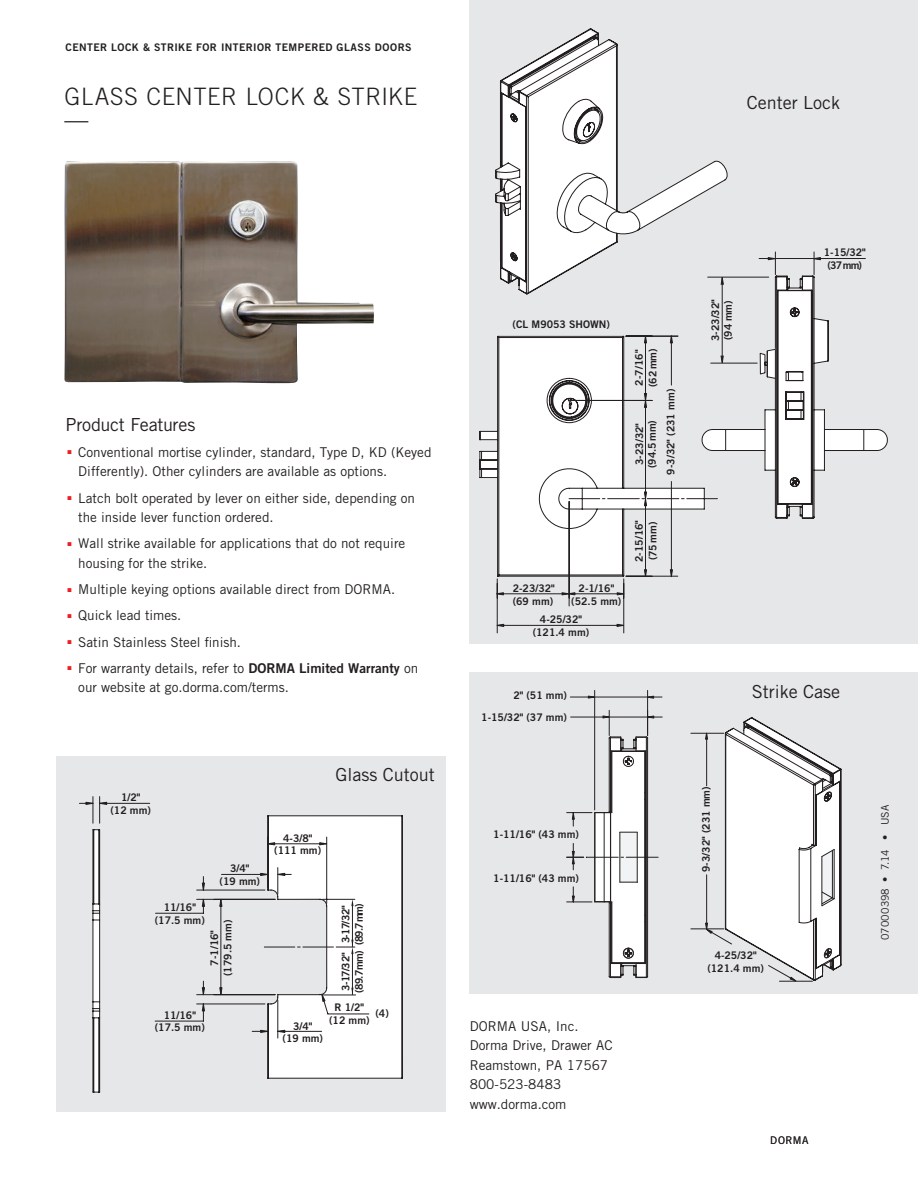
<style>
.page{position:relative;width:918px;height:1188px;background:#fff}
.page>*{position:absolute;margin:0;border:0;box-sizing:border-box;transform-origin:0 0}
.t1{font:300 24px "Trade Gothic LT Std";letter-spacing:.02em;color:#231f20}
.t2{font:24px "Trade Gothic LT Std";color:#231f20}
.t3{font:18px "Trade Gothic LT Std";color:#231f20}
.t4{font:13.5px/19.5px "Trade Gothic LT Std";color:#231f20}
.t5{font:10.5px/12.6px "Trade Gothic LT Std Bd 2";color:#231f20;text-align:center}
.t6{font:10.5px "Trade Gothic LT Std Bd 2";letter-spacing:.04em;color:#231f20}
.t7{font:10.5px "Trade Gothic LT Std";letter-spacing:.015em;color:#231f20}
.s1{font-family:"Trade Gothic LT Std Bd 2"}
</style>
<div class="page">
<div style="left:470px;top:672px;width:448px;height:322px;background:#e6e7e9"></div>
<div style="left:470px;top:0;width:448px;height:643px;background:#e6e7e9"></div>
<div style="left:56px;top:756px;width:390px;height:355px;background:#e6e7e9"></div>
<img style="left:64px;top:161px;width:310px;height:223px">
<hr style="left:626px;top:857px;width:32px;height:1px;background:#231f20">
<hr style="left:647px;top:690px;width:1px;height:46px;background:#231f20">
<hr style="left:594px;top:690px;width:1px;height:120px;background:#231f20">
<hr style="left:570px;top:697px;width:92px;height:1px;background:#231f20">
<hr style="left:571px;top:717px;width:91px;height:1px;background:#231f20">
<svg style="left:588px;top:696px;width:9px;height:3px"></svg>
<svg style="left:645px;top:696px;width:9px;height:3px"></svg>
<svg style="left:567px;top:710px;width:87px;height:268px"></svg>
<hr style="left:691px;top:929px;width:33px;height:1px;background:#231f20">
<hr style="left:691px;top:733px;width:33px;height:1px;background:#231f20">
<svg style="left:704px;top:717px;width:138px;height:265px"></svg>
<svg style="left:479px;top:335px;width:200px;height:243px"></svg>
<hr style="left:671px;top:481px;width:1px;height:96px;background:#231f20">
<hr style="left:645px;top:503px;width:1px;height:74px;background:#231f20">
<hr style="left:497px;top:583px;width:1px;height:50px;background:#231f20">
<hr style="left:624px;top:583px;width:1px;height:50px;background:#231f20">
<hr style="left:569px;top:502px;width:1px;height:104px;background:#231f20">
<svg style="left:670px;top:569px;width:3px;height:8px"></svg>
<svg style="left:644px;top:569px;width:3px;height:8px"></svg>
<svg style="left:499px;top:31px;width:389px;height:487px"></svg>
<hr style="left:499px;top:625px;width:124px;height:1px;background:#231f20">
<svg style="left:496px;top:624px;width:8px;height:3px"></svg>
<svg style="left:617px;top:624px;width:7px;height:3px"></svg>
<hr style="left:571px;top:594px;width:53px;height:1px;background:#231f20">
<svg style="left:617px;top:579px;width:8px;height:19px"></svg>
<hr style="left:499px;top:594px;width:68px;height:1px;background:#231f20">
<svg style="left:496px;top:579px;width:8px;height:19px"></svg>
<svg style="left:562px;top:592px;width:13px;height:3px"></svg>
<svg style="left:155px;top:876px;width:66px;height:146px"></svg>
<svg style="left:221px;top:815px;width:182px;height:264px"></svg>
<div style="left:93px;top:829px;width:6px;height:263px;background:#fff"></div>
<hr style="left:93px;top:920px;width:1px;height:82px;background:#231f20">
<hr style="left:99px;top:920px;width:1px;height:82px;background:#231f20">
<hr style="left:99px;top:830px;width:1px;height:74px;background:#231f20">
<hr style="left:99px;top:1018px;width:1px;height:74px;background:#231f20">
<svg style="left:93px;top:1002px;width:7px;height:17px"></svg>
<hr style="left:93px;top:1018px;width:1px;height:74px;background:#231f20">
<hr style="left:94px;top:1018px;width:1px;height:74px;background:#231f20">
<svg style="left:93px;top:904px;width:7px;height:17px"></svg>
<hr style="left:93px;top:830px;width:1px;height:74px;background:#231f20">
<hr style="left:94px;top:830px;width:1px;height:74px;background:#231f20">
<hr style="left:100px;top:803px;width:50px;height:1px;background:#231f20">
<svg style="left:79px;top:797px;width:28px;height:26px"></svg>
<p class="t6" style="left:66px;top:41px;width:347px">CENTER LOCK &amp; STRIKE FOR INTERIOR TEMPERED GLASS DOORS</p>
<h1 class="t1" style="left:65px;top:82px;width:354px">GLASS CENTER LOCK &amp; STRIKE</h1>
<h1 class="t2" style="left:65px;top:105px;width:25px">—</h1>
<h2 class="t3" style="left:747px;top:92px;width:95px">Center Lock</h2>
<h2 class="t3" style="left:66px;top:413px;width:131px">Product Features</h2>
<p class="t4" style="left:78px;top:442px;width:355px;text-indent:-13px"><sup>.</sup> Conventional mortise cylinder, standard, Type D, KD (Keyed<br>Differently). Other cylinders are available as options.</p>
<p class="t4" style="left:78px;top:488px;width:338px;text-indent:-13px"><sup>.</sup> Latch bolt operated by lever on either side, depending on the inside lever function ordered.</p>
<p class="t4" style="left:78px;top:534px;width:328px;text-indent:-13px"><sup>.</sup> Wall strike available for applications that do not require housing for the strike.</p>
<p class="t4" style="left:66px;top:576px;width:354px;line-height:26.2px"><sup>.</sup> Multiple keying options available direct from DORMA.<br><sup>.</sup> Quick lead times.<br><sup>.</sup> Satin Stainless Steel finish.<br><sup>.</sup> For warranty details, refer to <span class="s1">DORMA Limited Warranty</span> on</p>
<p class="t4" style="left:78px;top:678px;width:212px">our website at go.dorma.com/terms.</p>
<p class="t5" style="left:128px;top:513px;width:43px;text-align:left;rotate:-90deg">3-23/32" (94 mm)</p>
<p class="t5" style="left:103px;top:790px;width:42px">(12 mm)</p>
<p class="t5" style="left:110px;top:791px;width:42px">1/2"<br>(12 mm)</p>
<p class="t5" style="left:220px;top:862px;width:42px">3/4"<br>(19 mm)</p>
<p class="t5" style="left:238px;top:875px;width:21px">3/4"</p>
<p class="t5" style="left:155px;top:901px;width:52px">11/16" (17.5 mm)</p>
<p class="t5" style="left:172px;top:914px;width:34px">11/16"</p>
<p class="t5" style="left:207px;top:976px;width:58px;line-height:13.5px;rotate:-90deg">7-1/16" (179.5 mm)</p>
<p class="t5" style="left:216px;top:979px;width:37px;rotate:-90deg">7-1/16"</p>
<p class="t5" style="left:155px;top:1008px;width:52px">11/16" (17.5 mm)</p>
<p class="t5" style="left:172px;top:1022px;width:34px">11/16"</p>
<h2 class="t3" style="left:335px;top:764px;width:101px">Glass Cutout</h2>
<p class="t5" style="left:274px;top:832px;width:48px">4-3/8" (111 mm)</p>
<p class="t5" style="left:291px;top:845px;width:31px">4-3/8"</p>
<p class="t5" style="left:339px;top:945px;width:44px;line-height:13.5px;text-align:left;rotate:-90deg">3-17/32" (89.7mm)</p>
<p class="t5" style="left:347px;top:957px;width:40px;rotate:-90deg">3-17/32"</p>
<p class="t5" style="left:339px;top:993px;width:44px;line-height:13.5px;text-align:left;rotate:-90deg">3-17/32" (89.7mm)</p>
<p class="t5" style="left:347px;top:1004px;width:40px;rotate:-90deg">3-17/32"</p>
<p class="t5" style="left:329px;top:1001px;width:42px">R 1/2" (12 mm)</p>
<p class="t5" style="left:375px;top:1006px;width:15px">(4)</p>
<p class="t5" style="left:342px;top:1015px;width:31px">R 1/2"</p>
<p class="t5" style="left:283px;top:1019px;width:42px">3/4"<br>(19 mm)</p>
<p class="t5" style="left:301px;top:1033px;width:21px">3/4"</p>
<p class="t5" style="left:513px;top:318px;width:99px">(CL M9053 SHOWN)</p>
<p class="t5" style="left:632px;top:387px;width:40px;line-height:13.5px;text-align:left;rotate:-90deg">2-7/16" (62mm)</p>
<p class="t5" style="left:633px;top:468px;width:50px;rotate:-90deg">3-23/32" (94.5mm)</p>
<p class="t5" style="left:664px;top:475px;width:87px;rotate:-90deg">9-3/32" (231 mm)</p>
<p class="t5" style="left:513px;top:582px;width:43px;text-align:left">2-23/32" (69 mm)</p>
<p class="t5" style="left:571px;top:582px;width:52px">2-1/16" (52.5 mm)</p>
<p class="t5" style="left:533px;top:613px;width:58px">4-25/32" (121.4 mm)</p>
<p class="t5" style="left:632px;top:562px;width:43px;line-height:13.5px;text-align:left;rotate:-90deg">2-15/16" (75mm)</p>
<p class="t5" style="left:513px;top:688px;width:55px">2" (51 mm)</p>
<p class="t5" style="left:481px;top:711px;width:87px">1-15/32" (37 mm)</p>
<p class="t5" style="left:493px;top:828px;width:87px">1-11/16" (43 mm)</p>
<p class="t5" style="left:493px;top:872px;width:87px">1-11/16" (43 mm)</p>
<p class="t4" style="left:470px;top:1016px;width:144px">DORMA USA, Inc.<br>Dorma Drive, Drawer AC<br>Reamstown, PA 17567<br>800-523-8483 www.dorma.com</p>
<p class="t5" style="left:709px;top:341px;width:43px;text-align:left;rotate:-90deg">3-23/32" (94 mm)</p>
<p class="t5" style="left:824px;top:246px;width:43px">1-15/32" (37mm)</p>
<p class="t5" style="left:700px;top:872px;width:87px;rotate:-90deg">9-3/32" (231 mm)</p>
<h2 class="t3" style="left:752px;top:680px;width:90px">Strike Case</h2>
<p class="t5" style="left:707px;top:949px;width:58px">4-25/32" (121.4 mm)</p>
<p class="t7" style="left:879px;top:940px;width:137px;rotate:-90deg">07000398 • 7.14 • USA</p>
<p class="t7" style="left:770px;top:1134px;width:40px">DORMA</p>
</div>
